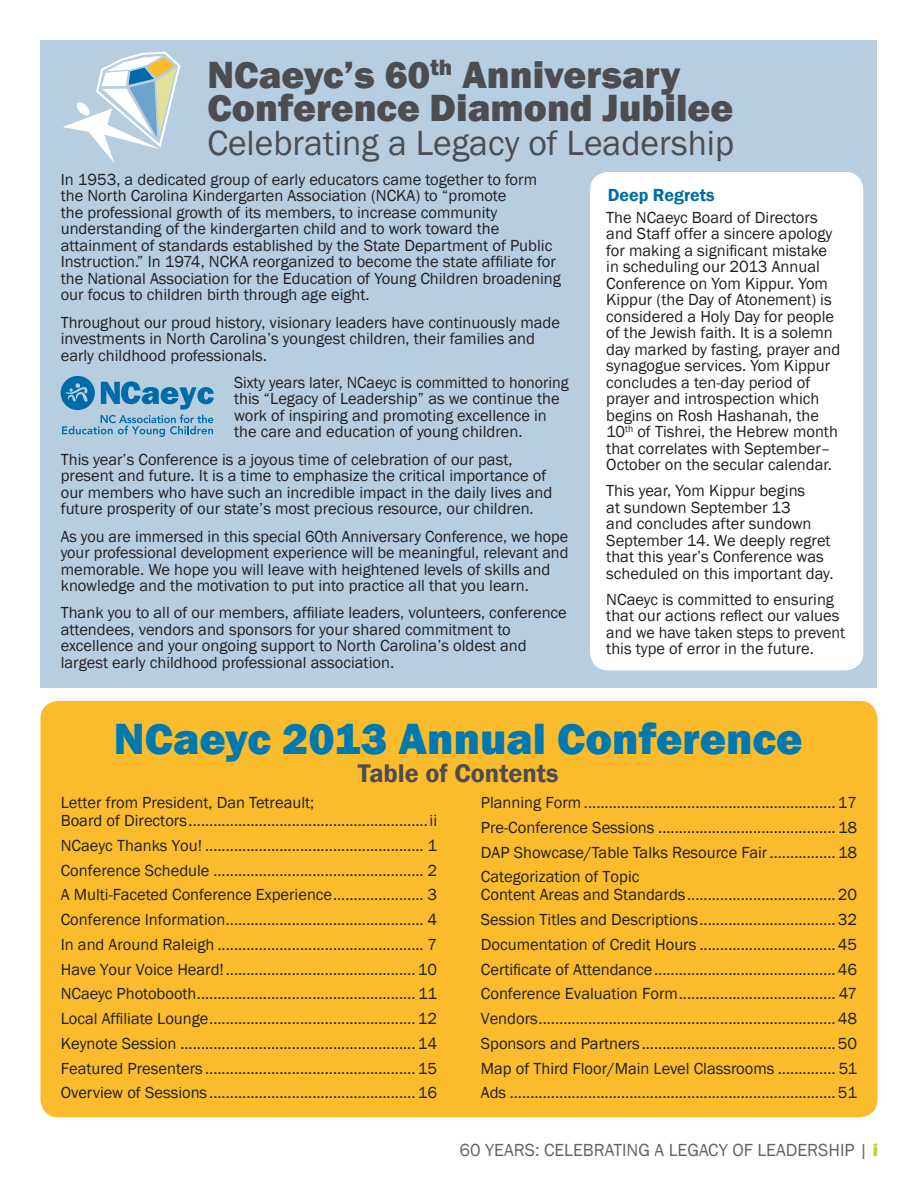
<style>
.page{position:relative;width:918px;height:1188px;background:#fff}
.page>*{position:absolute;margin:0;border:0;box-sizing:border-box;transform-origin:0 0}
.t1{font:800 45px "Franklin Gothic";color:#0079b1}
.t2{font:800 39px/33px "Franklin Gothic";color:#4d4d4f}
.t3{font:36px "Franklin Gothic";color:#4d4d4f}
.t4{font:600 26.25px "Franklin Gothic";color:#4d4d4f}
.t5{font:18px "Franklin Gothic";color:#636466}
.t6{font:600 18px "Franklin Gothic";color:#006ca7}
.t7{font:16.5px/16.5px "Franklin Gothic";color:#231f20}
.s1{font-weight:800;color:#c1cf30}
</style>
<div class="page">
<div style="left:40px;top:701px;width:838px;height:416px;background:#fabc2c;border-radius:18px"></div>
<div style="left:40px;top:40px;width:838px;height:648px;background:#b7cee1"></div>
<svg style="left:61px;top:376px;width:153px;height:61px"></svg>
<svg style="left:63px;top:52px;width:117px;height:111px"></svg>
<div style="left:590px;top:172px;width:273px;height:498px;background:#fff;border-radius:18px"></div>
<h2 class="t2" style="left:207px;top:58px;width:527px">NCaeyc’s 60<sup>th</sup> Anniversary<br>Conference Diamond Jubilee</h2>
<h3 class="t3" style="left:207px;top:120px;width:528px">Celebrating a Legacy of Leadership</h3>
<p class="t7" style="left:61px;top:171px;width:502px">In 1953, a dedicated group of early educators came together to form the North Carolina Kindergarten Association (NCKA) to “promote<br>the professional growth of its members, to increase community understanding of the kindergarten child and to work toward the attainment of standards established by the State Department of Public Instruction.” In 1974, NCKA reorganized to become the state affiliate for the National Association for the Education of Young Children broadening our focus to children birth through age eight.</p>
<p class="t7" style="left:61px;top:314px;width:501px">Throughout our proud history, visionary leaders have continuously made investments in North Carolina’s youngest children, their families and early childhood professionals.</p>
<p class="t7" style="left:234px;top:375px;width:336px">Sixty years later, NCaeyc is committed to honoring this “Legacy of Leadership” as we continue the work of inspiring and promoting excellence in the care and education of young children.</p>
<p class="t7" style="left:61px;top:451px;width:493px">This year’s Conference is a joyous time of celebration of our past, present and future. It is a time to emphasize the critical importance of our members who have such an incredible impact in the daily lives and future prosperity of our state’s most precious resource, our children.</p>
<p class="t7" style="left:61px;top:528px;width:509px">As you are immersed in this special 60th Anniversary Conference, we hope your professional development experience will be meaningful, relevant and memorable. We hope you will leave with heightened levels of skills and knowledge and the motivation to put into practice all that you learn.</p>
<p class="t7" style="left:61px;top:605px;width:508px">Thank you to all of our members, affiliate leaders, volunteers, conference attendees, vendors and sponsors for your shared commitment to excellence and your ongoing support to North Carolina’s oldest and largest early childhood professional association.</p>
<p class="t6" style="left:608px;top:184px;width:108px">Deep Regrets</p>
<p class="t7" style="left:606px;top:209px;width:236px">The NCaeyc Board of Directors and Staff offer a sincere apology for making a significant mistake in scheduling our 2013 Annual<br>Conference on Yom Kippur. Yom<br>Kippur (the Day of Atonement) is considered a Holy Day for people of the Jewish faith. It is a solemn day marked by fasting, prayer and synagogue services. Yom Kippur concludes a ten-day period of prayer and introspection which begins on Rosh Hashanah, the<br>10<sup>th</sup> of Tishrei, the Hebrew month that correlates with September–<br>October on the secular calendar.</p>
<p class="t7" style="left:606px;top:483px;width:229px">This year, Yom Kippur begins<br>at sundown September 13<br>and concludes after sundown<br>September 14. We deeply regret that this year’s Conference was scheduled on this important day.</p>
<p class="t7" style="left:606px;top:591px;width:240px">NCaeyc is committed to ensuring that our actions reflect our values and we have taken steps to prevent this type of error in the future.</p>
<h1 class="t1" style="left:114px;top:710px;width:690px">NCaeyc 2013 Annual Conference</h1>
<h3 class="t4" style="left:358px;top:757px;width:202px">Table of Contents</h3>
<p class="t7" style="left:61px;top:794px;width:378px;line-height:18px">Letter from President, Dan Tetreault;<br>Board of Directors..........................................................ii</p>
<p class="t7" style="left:61px;top:833px;width:378px;line-height:24.8px;text-align:justify">NCaeyc Thanks You! ..................................................... 1<br>Conference Schedule ................................................... 2<br>A Multi-Faceted Conference Experience...................... 3<br>Conference Information................................................ 4<br>In and Around Raleigh .................................................. 7<br>Have Your Voice Heard!..............................................10<br>NCaeyc Photobooth..................................................... 11<br>Local Affiliate Lounge..................................................12<br>Keynote Session .........................................................14<br>Featured Presenters ...................................................15<br>Overview of Sessions ..................................................16</p>
<p class="t7" style="left:481px;top:791px;width:378px;line-height:24.8px;text-align:justify">Planning Form .............................................................17<br>Pre-Conference Sessions ...........................................18<br>DAP Showcase/Table Talks Resource Fair................18<br>Categorization of Topic</p>
<p class="t7" style="left:481px;top:883px;width:378px;line-height:24.8px;text-align:justify">Content Areas and Standards....................................20<br>Session Titles and Descriptions.................................32<br>Documentation of Credit Hours .................................45<br>Certificate of Attendance............................................46<br>Conference Evaluation Form...................................... 47<br>Vendors........................................................................48<br>Sponsors and Partners...............................................50<br>Map of Third Floor/Main Level Classrooms .............. 51<br>Ads ...............................................................................51</p>
<p class="t5" style="left:459px;top:1139px;width:251px">60 Years: Celebrating a Legacy</p>
<p class="t5" style="left:732px;top:1139px;width:147px">of Leadership | <span class="s1">i</span></p>
</div>
